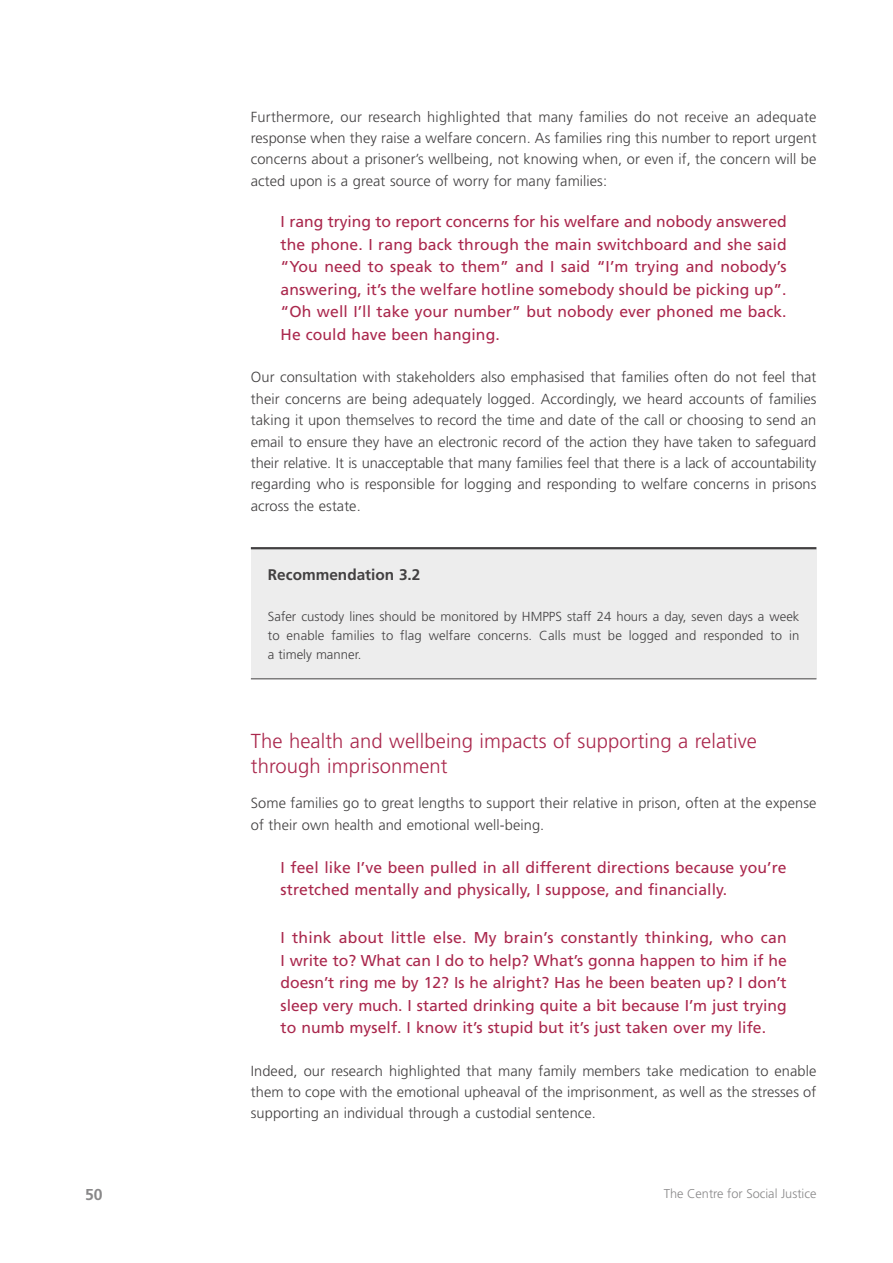
<style>
.page{position:relative;width:893px;height:1263px;background:#fff}
.page>*{position:absolute;margin:0;border:0;box-sizing:border-box;transform-origin:0 0}
.t1{font:300 20.25px/25.5px "Frutiger LT Std";letter-spacing:.005em;color:#aa284d}
.t2{font:15.75px/22.5px "Frutiger LT Std";letter-spacing:.005em;color:#aa284d;text-align:justify}
.t3{font:700 15.75px "Frutiger LT Std";color:#898889}
.t4{font:700 15.3px "Frutiger LT Std";color:#424041}
.t5{font:300 14.7px/21.5px "Frutiger LT Std";letter-spacing:.005em;color:#424041;text-align:justify}
.t6{font:300 13.2px/18.8px "Frutiger LT Std";letter-spacing:.01em;color:#424041;text-align:justify}
.t7{font:300 12.75px "Frutiger LT Std";color:#898889}
</style>
<div class="page">
<div style="left:251px;top:549px;width:565px;height:51px;background:#ededed"></div>
<hr style="left:251px;top:547px;width:565px;height:2px;background:#424041">
<div style="left:251px;top:588px;width:565px;height:91px;background:#ededed"></div>
<hr style="left:251px;top:679px;width:565px;height:1px;background:#424041">
<p class="t5" style="left:251px;top:106px;width:567px">Furthermore, our research highlighted that many families do not receive an adequate response when they raise a welfare concern. As families ring this number to report urgent concerns about a prisoner’s wellbeing, not knowing when, or even if, the concern will be acted upon is a great source of worry for many families:</p>
<p class="t2" style="left:281px;top:211px;width:507px">I rang trying to report concerns for his welfare and nobody answered the phone. I rang back through the main switchboard and she said “You need to speak to them” and I said “I’m trying and nobody’s answering, it’s the welfare hotline somebody should be picking up”. “Oh well I’ll take your number” but nobody ever phoned me back.<br>He could have been hanging.</p>
<p class="t5" style="left:251px;top:367px;width:567px">Our consultation with stakeholders also emphasised that families often do not feel that their concerns are being adequately logged. Accordingly, we heard accounts of families taking it upon themselves to record the time and date of the call or choosing to send an email to ensure they have an electronic record of the action they have taken to safeguard their relative. It is unacceptable that many families feel that there is a lack of accountability regarding who is responsible for logging and responding to welfare concerns in prisons across the estate.</p>
<p class="t4" style="left:268px;top:565px;width:154px">Recommendation 3.2</p>
<p class="t6" style="left:268px;top:607px;width:533px">Safer custody lines should be monitored by HMPPS staff 24 hours a day, seven days a week to enable families to flag welfare concerns. Calls must be logged and responded to in a timely manner.</p>
<h1 class="t1" style="left:251px;top:728px;width:508px">The health and wellbeing impacts of supporting a relative through imprisonment</h1>
<p class="t5" style="left:251px;top:793px;width:567px">Some families go to great lengths to support their relative in prison, often at the expense of their own health and emotional well-being.</p>
<p class="t2" style="left:281px;top:856px;width:507px">I feel like I’ve been pulled in all different directions because you’re stretched mentally and physically, I suppose, and financially.</p>
<p class="t2" style="left:281px;top:926px;width:508px">I think about little else. My brain’s constantly thinking, who can I write to? What can I do to help? What’s gonna happen to him if he doesn’t ring me by 12? Is he alright? Has he been beaten up? I don’t sleep very much. I started drinking quite a bit because I’m just trying to numb myself. I know it’s stupid but it’s just taken over my life.</p>
<p class="t5" style="left:251px;top:1060px;width:567px">Indeed, our research highlighted that many family members take medication to enable them to cope with the emotional upheaval of the imprisonment, as well as the stresses of supporting an individual through a custodial sentence.</p>
<p class="t3" style="left:85px;top:1186px;width:19px">50</p>
<p class="t7" style="left:664px;top:1186px;width:154px">The Centre for Social Justice</p>
</div>
